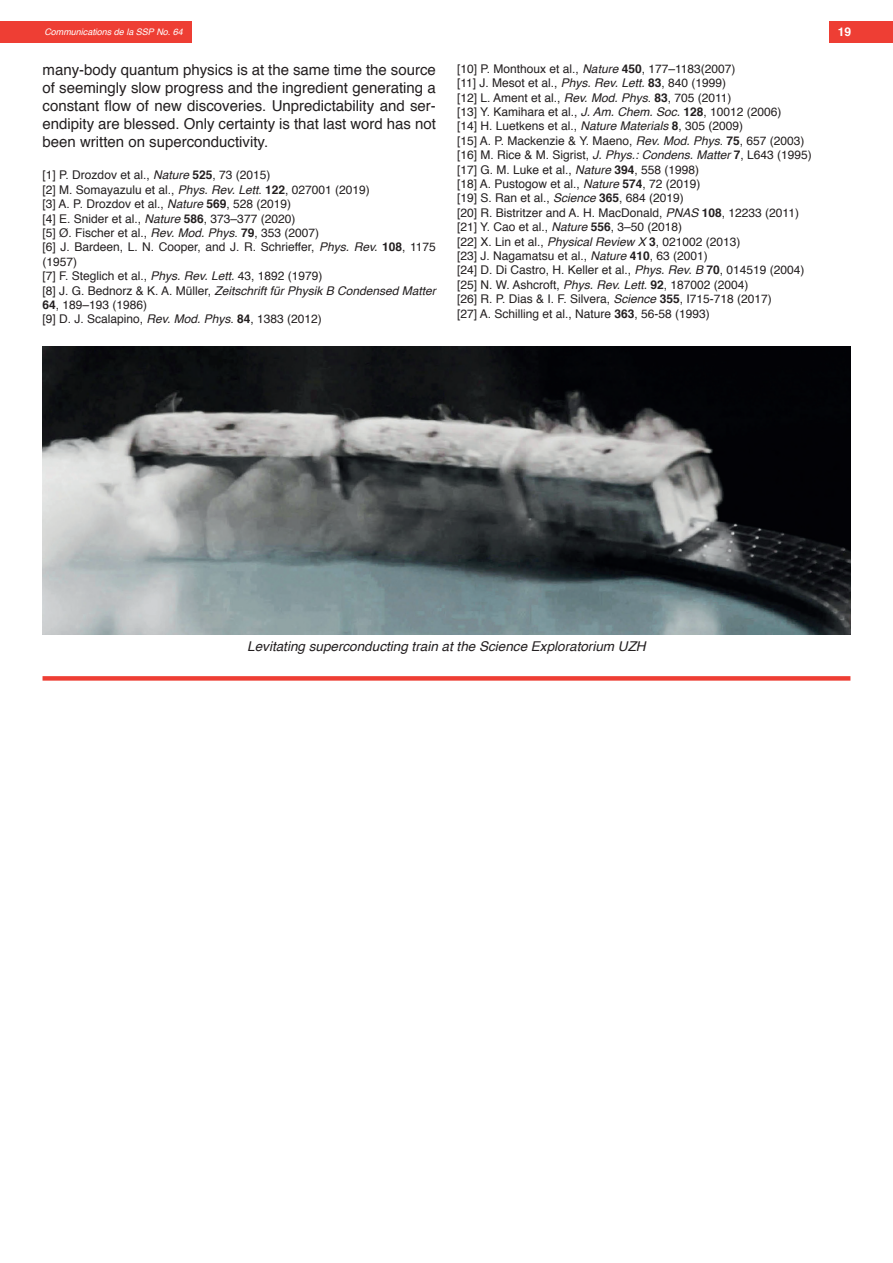
<style>
.page{position:relative;width:893px;height:1263px;background:#fff}
.page>*{position:absolute;margin:0;border:0;box-sizing:border-box;transform-origin:0 0}
.Normaltext_10_Pt{font:15px/18px "Helvetica";color:#231f20;text-align:justify}
.Kursiv_9_Pt_Zentrier{font:italic 13.5px "Helvetica";color:#231f20}
.Normaltext_8_Pt{font:12px/14.4px "Helvetica";color:#231f20}
.t1{font:700 12px "Helvetica";color:#fff}
.t2{font:italic 9px "Helvetica";color:#fff}
.s1{font-style:italic}
.s2{font-weight:700}
</style>
<div class="page">
<div style="left:0;top:21px;width:191px;height:22px;background:#ee3e34"></div>
<div style="left:829px;top:21px;width:64px;height:22px;background:#ee3e34"></div>
<div style="left:43px;top:676px;width:807px;height:5px;background:#ee3e34"></div>
<img style="left:43px;top:347px;width:807px;height:288px">
<p class="t2" style="left:44px;top:25px;width:140px">Communications de la SSP No. 64</p>
<p class="t1" style="left:838px;top:22px;width:15px">19</p>
<p class="Normaltext_10_Pt" style="left:43px;top:61px;width:395px">many-body quantum physics is at the same time the source of seemingly slow progress and the ingredient generating a constant flow of new discoveries. Unpredictability and ser&shy;endipity are blessed. Only certainty is that last word has not been written on superconductivity.</p>
<p class="Normaltext_8_Pt" style="left:43px;top:168px;width:229px">[1] P. Drozdov et al., <span class="s1">Nature</span> <span class="s2">525</span>, 73 (2015)</p>
<p class="Normaltext_8_Pt" style="left:43px;top:183px;width:329px">[2] M. Somayazulu et al., <span class="s1">Phys. Rev. Lett</span>. <span class="s2">122</span>, 027001 (2019)</p>
<p class="Normaltext_8_Pt" style="left:43px;top:197px;width:250px">[3] A. P. Drozdov et al., <span class="s1">Nature</span> <span class="s2">569</span>, 528 (2019)</p>
<p class="Normaltext_8_Pt" style="left:43px;top:212px;width:254px">[4] E. Snider et al., <span class="s1">Nature</span> <span class="s2">586</span>, 373–377 (2020)</p>
<p class="Normaltext_8_Pt" style="left:43px;top:226px;width:278px">[5] Ø. Fischer et al., <span class="s1">Rev. Mod. Phys</span>. <span class="s2">79</span>, 353 (2007)</p>
<p class="Normaltext_8_Pt" style="left:43px;top:240px;width:395px">[6] J. Bardeen, L. N. Cooper, and J. R. Schrieffer, <span class="s1">Phys. Rev.</span> <span class="s2">108</span>, 1175 (1957)</p>
<p class="Normaltext_8_Pt" style="left:43px;top:269px;width:281px">[7] F. Steglich et al., <span class="s1">Phys. Rev. Lett.</span> 43, 1892 (1979)</p>
<p class="Normaltext_8_Pt" style="left:43px;top:284px;width:395px">[8] J. G. Bednorz &amp; K. A. Müller, <span class="s1">Zeitschrift für Physik B Condensed Matter<br></span><span class="s2">64</span>, 189–193 (1986)</p>
<p class="Normaltext_8_Pt" style="left:43px;top:312px;width:281px">[9] D. J. Scalapino, <span class="s1">Rev. Mod. Phys</span>. <span class="s2">84</span>, 1383 (2012)</p>
<p class="Normaltext_8_Pt" style="left:457px;top:62px;width:280px">[10] P. Monthoux et al., <span class="s1">Nature</span> <span class="s2">450</span>, 177–1183(2007)</p>
<p class="Normaltext_8_Pt" style="left:457px;top:76px;width:271px">[11] J. Mesot et al., <span class="s1">Phys. Rev. Lett.</span> <span class="s2">83</span>, 840 (1999)</p>
<p class="Normaltext_8_Pt" style="left:457px;top:91px;width:276px">[12] L. Ament et al., <span class="s1">Rev. Mod. Phys</span>. <span class="s2">83</span>, 705 (2011)</p>
<p class="Normaltext_8_Pt" style="left:457px;top:105px;width:326px">[13] Y. Kamihara et al., <span class="s1">J. Am. Chem. Soc.</span> <span class="s2">128</span>, 10012 (2006)</p>
<p class="Normaltext_8_Pt" style="left:457px;top:119px;width:288px">[14] H. Luetkens et al., <span class="s1">Nature Materials</span> <span class="s2">8</span>, 305 (2009)</p>
<p class="Normaltext_8_Pt" style="left:457px;top:134px;width:349px">[15] A. P. Mackenzie &amp; Y. Maeno, <span class="s1">Rev. Mod. Phys</span>. <span class="s2">75</span>, 657 (2003)</p>
<p class="Normaltext_8_Pt" style="left:457px;top:148px;width:356px">[16] M. Rice &amp; M. Sigrist, <span class="s1">J. Phys.: Condens. Matter</span> <span class="s2">7</span>, L643 (1995)</p>
<p class="Normaltext_8_Pt" style="left:457px;top:163px;width:244px">[17] G. M. Luke et al., <span class="s1">Nature</span> <span class="s2">394</span>, 558 (1998)</p>
<p class="Normaltext_8_Pt" style="left:457px;top:177px;width:245px">[18] A. Pustogow et al., <span class="s1">Nature</span> <span class="s2">574</span>, 72 (2019)</p>
<p class="Normaltext_8_Pt" style="left:457px;top:191px;width:228px">[19] S. Ran et al., <span class="s1">Science</span> <span class="s2">365</span>, 684 (2019)</p>
<p class="Normaltext_8_Pt" style="left:457px;top:206px;width:343px">[20] R. Bistritzer and A. H. MacDonald, <span class="s1">PNAS</span> <span class="s2">108</span>, 12233 (2011)</p>
<p class="Normaltext_8_Pt" style="left:457px;top:220px;width:227px">[21] Y. Cao et al., <span class="s1">Nature</span> <span class="s2">556</span>, 3–50 (2018)</p>
<p class="Normaltext_8_Pt" style="left:457px;top:235px;width:285px">[22] X. Lin et al., <span class="s1">Physical Review X</span> <span class="s2">3</span>, 021002 (2013)</p>
<p class="Normaltext_8_Pt" style="left:457px;top:249px;width:252px">[23] J. Nagamatsu et al., <span class="s1">Nature</span> <span class="s2">410</span>, 63 (2001)</p>
<p class="Normaltext_8_Pt" style="left:457px;top:263px;width:349px">[24] D. Di Castro, H. Keller et al., <span class="s1">Phys. Rev. B</span> <span class="s2">70</span>, 014519 (2004)</p>
<p class="Normaltext_8_Pt" style="left:457px;top:278px;width:293px">[25] N. W. Ashcroft, <span class="s1">Phys. Rev. Lett.</span> <span class="s2">92</span>, 187002 (2004)</p>
<p class="Normaltext_8_Pt" style="left:457px;top:292px;width:316px">[26] R. P. Dias &amp; I. F. Silvera, <span class="s1">Science</span> <span class="s2">355</span>, I715-718 (2017)</p>
<p class="Normaltext_8_Pt" style="left:457px;top:307px;width:254px">[27] A. Schilling et al., Nature <span class="s2">363</span>, 56-58 (1993)</p>
<p class="Kursiv_9_Pt_Zentrier" style="left:247px;top:636px;width:400px">Levitating superconducting train at the Science Exploratorium UZH</p>
</div>
